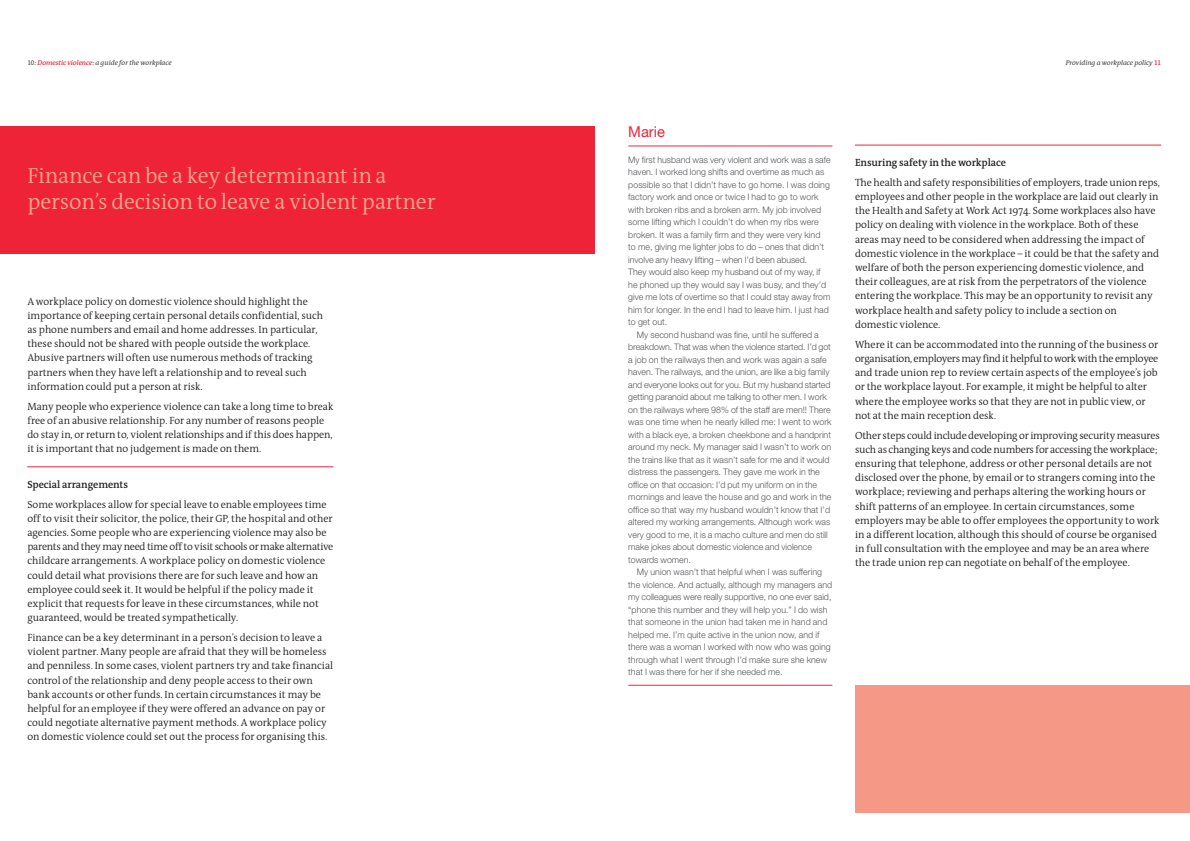
<style>
.page{position:relative;width:1190px;height:841px;background:#fff}
.page>*{position:absolute;margin:0;border:0;box-sizing:border-box;transform-origin:0 0}
.t1{font:300 22px/26px "The Antiqua B4";letter-spacing:-.005em;color:#f7a290}
.t2{font:15px "Helvetica Neue";color:#ee2338}
.t3{font:300 10.5px/14.2px "The Antiqua B4";color:#231f1f}
.t4{font:600 10.5px "The Antiqua B6";letter-spacing:-.005em;color:#231f1f}
.t5{font:300 9px/12.5px "Helvetica Neue";color:#57585b}
.t6{font:italic 600 7px "The Antiqua B6 i";letter-spacing:-.005em;color:#57585b}
.s1{font-family:"The Antiqua B6 c Semi Bold Caps";font-weight:400;font-style:normal}
.s2{color:#ee2338}
.s3{font-family:"The Antiqua B6 c Semi Bold Caps";font-weight:400;font-style:normal;color:#ee2338}
</style>
<div class="page">
<hr style="left:855px;top:145px;width:306px;height:1px;background:#ee2338">
<hr style="left:27px;top:467px;width:306px;height:1px;background:#ee2338">
<div style="left:0;top:127px;width:594px;height:127px;background:#ee2338"></div>
<div style="left:855px;top:685px;width:335px;height:128px;background:#f69886"></div>
<hr style="left:628px;top:146px;width:204px;height:1px;background:#ee2338">
<hr style="left:628px;top:685px;width:204px;height:1px;background:#ee2338">
<p class="t6" style="left:27px;top:59px;width:146px"><span class="s1">10</span>: <span class="s2">Domestic violence:</span> a guide for the workplace</p>
<p class="t6" style="left:1066px;top:59px;width:97px">Providing a workplace policy <span class="s3">11</span></p>
<h1 class="t1" style="left:27px;top:164px;width:410px">Finance can be a key determinant in a person’s decision to leave a violent partner</h1>
<p class="t3" style="left:27px;top:294px;width:297px">A workplace policy on domestic violence should highlight the importance of keeping certain personal details confidential, such as phone numbers and email and home addresses. In particular, these should not be shared with people outside the workplace.<br>Abusive partners will often use numerous methods of tracking partners when they have left a relationship and to reveal such information could put a person at risk.</p>
<p class="t3" style="left:27px;top:399px;width:308px">Many people who experience violence can take a long time to break free of an abusive relationship. For any number of reasons people do stay in, or return to, violent relationships and if this does happen, it is important that no judgement is made on them.</p>
<p class="t4" style="left:27px;top:479px;width:102px">Special arrangements</p>
<p class="t3" style="left:27px;top:497px;width:307px">Some workplaces allow for special leave to enable employees time off to visit their solicitor, the police, their GP, the hospital and other agencies. Some people who are experiencing violence may also be parents and they may need time off to visit schools or make alternative childcare arrangements. A workplace policy on domestic violence could detail what provisions there are for such leave and how an employee could seek it. It would be helpful if the policy made it explicit that requests for leave in these circumstances, while not guaranteed, would be treated sympathetically.</p>
<p class="t3" style="left:27px;top:631px;width:307px">Finance can be a key determinant in a person’s decision to leave a violent partner. Many people are afraid that they will be homeless and penniless. In some cases, violent partners try and take financial control of the relationship and deny people access to their own bank accounts or other funds. In certain circumstances it may be helpful for an employee if they were offered an advance on pay or could negotiate alternative payment methods. A workplace policy on domestic violence could set out the process for organising this.</p>
<h2 class="t2" style="left:628px;top:127px;width:38px">Marie</h2>
<p class="t5" style="left:628px;top:154px;width:204px">My first husband was very violent and work was a safe haven. I worked long shifts and overtime as much as possible so that I didn’t have to go home. I was doing factory work and once or twice I had to go to work with broken ribs and a broken arm. My job involved some lifting which I couldn’t do when my ribs were broken. It was a family firm and they were very kind<br>to me, giving me lighter jobs to do – ones that didn’t involve any heavy lifting – when I’d been abused.<br>They would also keep my husband out of my way, if he phoned up they would say I was busy, and they’d give me lots of overtime so that I could stay away from him for longer. In the end I had to leave him. I just had to get out.</p>
<p class="t5" style="left:628px;top:329px;width:205px;text-indent:9px">My second husband was fine, until he suffered a breakdown. That was when the violence started. I’d got a job on the railways then and work was again a safe haven. The railways, and the union, are like a big family and everyone looks out for you. But my husband started getting paranoid about me talking to other men. I work on the railways where 98% of the staff are men!! There was one time when he nearly killed me: I went to work with a black eye, a broken cheekbone and a handprint around my neck. My manager said I wasn’t to work on the trains like that as it wasn’t safe for me and it would distress the passengers. They gave me work in the office on that occasion: I’d put my uniform on in the mornings and leave the house and go and work in the office so that way my husband wouldn’t know that I’d altered my working arrangements. Although work was very good to me, it is a macho culture and men do still make jokes about domestic violence and violence towards women.</p>
<p class="t5" style="left:628px;top:567px;width:205px;text-indent:9px">My union wasn’t that helpful when I was suffering the violence. And actually, although my managers and my colleagues were really supportive, no one ever said, “phone this number and they will help you.” I do wish that someone in the union had taken me in hand and helped me. I’m quite active in the union now, and if there was a woman I worked with now who was going through what I went through I’d make sure she knew that I was there for her if she needed me.</p>
<p class="t4" style="left:855px;top:157px;width:153px">Ensuring safety in the workplace</p>
<p class="t3" style="left:855px;top:176px;width:306px">The health and safety responsibilities of employers, trade union reps, employees and other people in the workplace are laid out clearly in the Health and Safety at Work Act 1974. Some workplaces also have policy on dealing with violence in the workplace. Both of these areas may need to be considered when addressing the impact of domestic violence in the workplace – it could be that the safety and welfare of both the person experiencing domestic violence, and their colleagues, are at risk from the perpetrators of the violence entering the workplace. This may be an opportunity to revisit any workplace health and safety policy to include a section on domestic violence.</p>
<p class="t3" style="left:855px;top:338px;width:305px">Where it can be accommodated into the running of the business or organisation, employers may find it helpful to work with the employee and trade union rep to review certain aspects of the employee’s job or the workplace layout. For example, it might be helpful to alter where the employee works so that they are not in public view, or not at the main reception desk.</p>
<p class="t3" style="left:855px;top:428px;width:306px">Other steps could include developing or improving security measures such as changing keys and code numbers for accessing the workplace; ensuring that telephone, address or other personal details are not disclosed over the phone, by email or to strangers coming into the workplace; reviewing and perhaps altering the working hours or shift patterns of an employee. In certain circumstances, some employers may be able to offer employees the opportunity to work in a different location, although this should of course be organised in full consultation with the employee and may be an area where the trade union rep can negotiate on behalf of the employee.</p>
</div>
